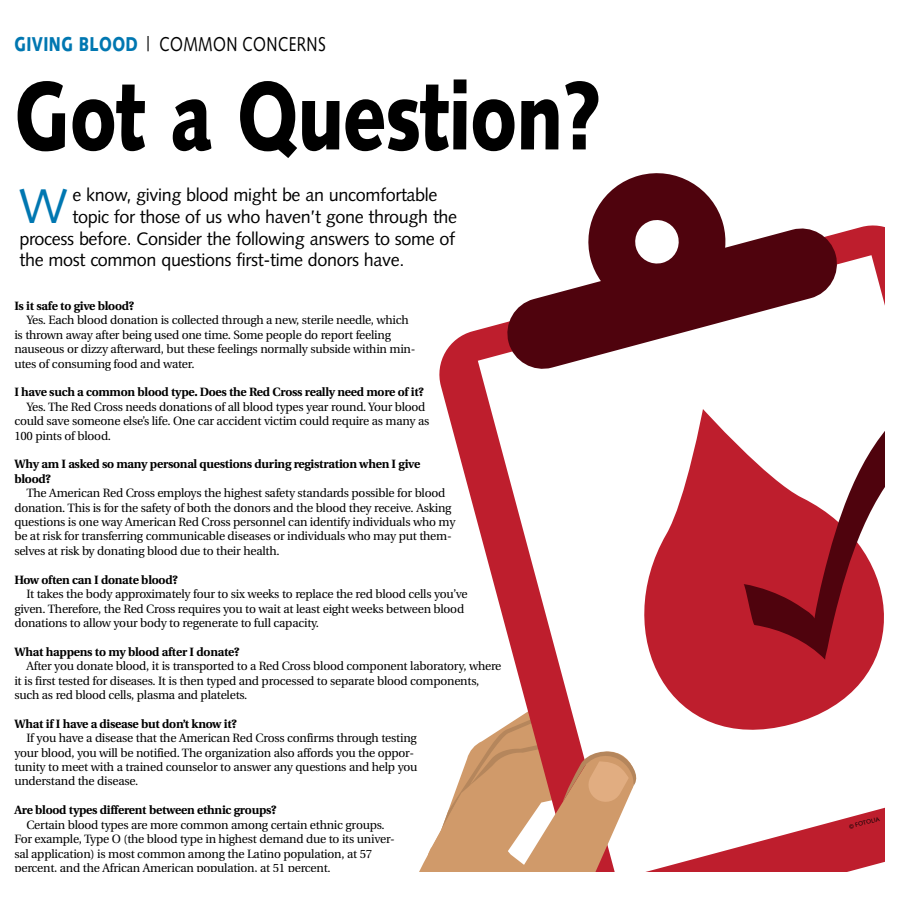
<style>
.page{position:relative;width:900px;height:908px;background:#fff}
.page>*{position:absolute;margin:0;border:0;box-sizing:border-box;transform-origin:0 0}
.t1{font:900 96px "Syntax";letter-spacing:-.015em;color:#000;scale:.77 1}
.t2{font:48.6px "Syntax";color:#0077b1}
.t3{font:20px "Syntax";letter-spacing:.025em;color:#000;scale:.77 1}
.t4{font:18px "Syntax";letter-spacing:-.02em;color:#000}
.t5{font:12px/14.4px "Utopia";letter-spacing:-.02em;color:#000}
.t6{font:700 12px/14.4px "Utopia";letter-spacing:-.02em;color:#000}
.t7{font:6px "Syntax";color:#000}
.s1{font-weight:900;color:#0077b1}
</style>
<div class="page">
<svg style="left:439px;top:225px;width:446px;height:229px"></svg>
<svg style="left:478px;top:255px;width:407px;height:617px"></svg>
<svg style="left:504px;top:173px;width:337px;height:199px"></svg>
<svg style="left:609px;top:409px;width:276px;height:348px;fill:#be1e2d"></svg>
<svg style="left:744px;top:410px;width:141px;height:249px"></svg>
<svg style="left:419px;top:454px;width:287px;height:418px"></svg>
<h3 class="t3" style="left:14px;top:32px;width:406px"><span class="s1">GIVING BLOOD</span> | COMMON CONCERNS</h3>
<h1 class="t1" style="left:14px;top:59px;width:764px">Got a Question?</h1>
<h2 class="t2" style="left:19px;top:177px;width:50px">W</h2>
<h3 class="t4" style="left:72px;top:184px;width:367px">e know, giving blood might be an uncomfortable</h3>
<h3 class="t4" style="left:72px;top:206px;width:386px">topic for those of us who haven’t gone through the</h3>
<h3 class="t4" style="left:20px;top:228px;width:437px">process before. Consider the following answers to some of</h3>
<h3 class="t4" style="left:20px;top:249px;width:386px">the most common questions first-time donors have.</h3>
<p class="t6" style="left:14px;top:298px;width:121px">Is it safe to give blood?</p>
<p class="t5" style="left:14px;top:313px;width:403px;text-indent:12px">Yes. Each blood donation is collected through a new, sterile needle, which is thrown away after being used one time. Some people do report feeling nauseous or dizzy afterward, but these feelings normally subside within min&shy;utes of consuming food and water.</p>
<p class="t6" style="left:14px;top:385px;width:411px">I have such a common blood type. Does the Red Cross really need more of it?</p>
<p class="t5" style="left:14px;top:399px;width:417px;text-indent:12px">Yes. The Red Cross needs donations of all blood types year round. Your blood could save someone else’s life. One car accident victim could require as many as<br>100 pints of blood.</p>
<p class="t6" style="left:14px;top:457px;width:407px">Why am I asked so many personal questions during registration when I give blood?</p>
<p class="t5" style="left:14px;top:486px;width:443px;text-indent:12px">The American Red Cross employs the highest safety standards possible for blood donation. This is for the safety of both the donors and the blood they receive. Asking questions is one way American Red Cross personnel can identify individuals who my be at risk for transferring communicable diseases or individuals who may put them&shy;selves at risk by donating blood due to their health.</p>
<p class="t6" style="left:14px;top:572px;width:165px">How often can I donate blood?</p>
<p class="t5" style="left:14px;top:587px;width:455px;text-indent:12px">It takes the body approximately four to six weeks to replace the red blood cells you’ve given. Therefore, the Red Cross requires you to wait at least eight weeks between blood donations to allow your body to regenerate to full capacity.</p>
<p class="t6" style="left:14px;top:644px;width:227px">What happens to my blood after I donate?</p>
<p class="t5" style="left:14px;top:659px;width:488px;text-indent:12px">After you donate blood, it is transported to a Red Cross blood component laboratory, where it is first tested for diseases. It is then typed and processed to separate blood components, such as red blood cells, plasma and platelets.</p>
<p class="t6" style="left:14px;top:716px;width:224px">What if I have a disease but don’t know it?</p>
<p class="t5" style="left:14px;top:731px;width:405px;text-indent:12px">If you have a disease that the American Red Cross confirms through testing your blood, you will be notified. The organization also affords you the oppor&shy;tunity to meet with a trained counselor to answer any questions and help you understand the disease.</p>
<p class="t6" style="left:14px;top:802px;width:264px">Are blood types different between ethnic groups?</p>
<p class="t5" style="left:14px;top:817px;width:382px;text-indent:12px">Certain blood types are more common among certain ethnic groups.<br>For example, Type O (the blood type in highest demand due to its univer&shy;sal application) is most common among the Latino population, at 57 percent, and the African American population, at 51 percent.</p>
<p class="t7" style="left:848px;top:823px;width:33px;rotate:-15deg">© FOTOLIA</p>
</div>
